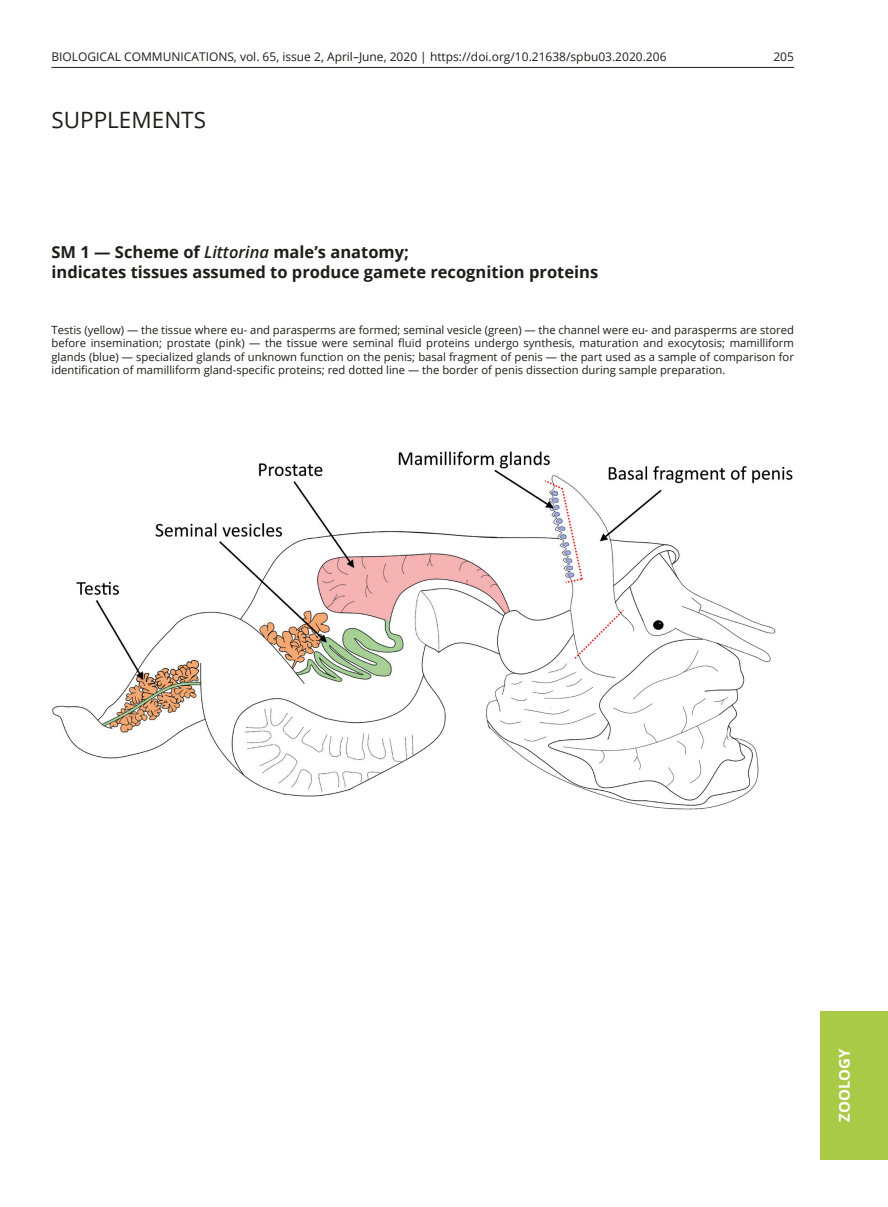
<style>
.page{position:relative;width:888px;height:1207px;background:#fff}
.page>*{position:absolute;margin:0;border:0;box-sizing:border-box;transform-origin:0 0}
.t1{font:22.5px "Open Sans";color:#1d1d1b}
.t2{font:700 16.5px/19.8px "Open Sans";color:#1d1d1b}
.t3{font:700 15px "Open Sans";color:#fff}
.t4{font:12px "Open Sans";color:#1d1d1b}
.t5{font:11.25px/13.5px "Open Sans";color:#1d1d1b;text-align:justify}
.s1{font-weight:600;font-style:italic}
</style>
<div class="page">
<hr style="left:51px;top:67px;width:743px;height:1px;background:#1d1d1b">
<div style="left:820px;top:1011px;width:68px;height:148px;background:#a9ca47"></div>
<img style="left:52px;top:451px;width:741px;height:359px">
<p class="t4" style="left:51px;top:48px;width:617px">BIOLOGICAL COMMUNICATIONS, vol. 65, issue 2, April–June, 2020 | https://doi.org/10.21638/spbu03.2020.206</p>
<p class="t4" style="left:773px;top:48px;width:22px">205</p>
<h1 class="t1" style="left:51px;top:104px;width:156px">SUPPLEMENTS</h1>
<h2 class="t2" style="left:51px;top:241px;width:548px">SM 1 — Scheme of <span class="s1">Littorina</span> male’s anatomy;<br>indicates tissues assumed to produce gamete recognition proteins</h2>
<p class="t5" style="left:51px;top:322px;width:744px">Testis (yellow) — the tissue where eu- and parasperms are formed; seminal vesicle (green) — the channel were eu- and parasperms are stored before insemination; prostate (pink) — the tissue were seminal fluid proteins undergo synthesis, maturation and exocytosis; mamilliform glands (blue) — specialized glands of unknown function on the penis; basal fragment of penis — the part used as a sample of comparison for identification of mamilliform gland-specific proteins; red dotted line — the border of penis dissection during sample preparation.</p>
<h3 class="t3" style="left:834px;top:1122px;width:75px;rotate:-90deg">ZOOLOGY</h3>
</div>
